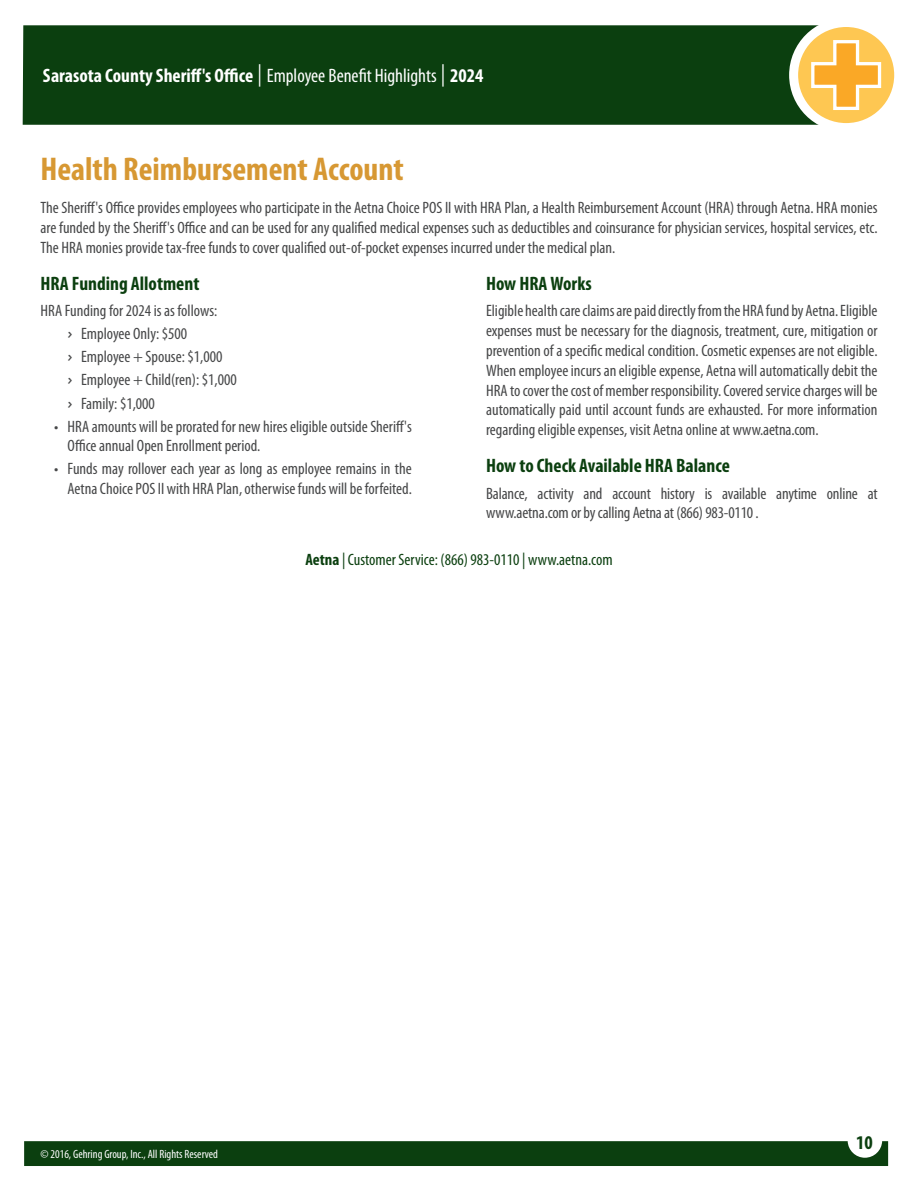
<style>
.page{position:relative;width:918px;height:1188px;background:#fff}
.page>*{position:absolute;margin:0;border:0;box-sizing:border-box;transform-origin:0 0}
.TOC_-_Insurance_Type_-_Header_V2{font:700 condensed 33px "Myriad Pro";color:#d79833}
.Body_-_Sub_Header{font:700 condensed 19.5px "Myriad Pro";color:#0b3f0f}
.t1{font:700 condensed 19.5px "Myriad Pro";color:#fff}
.Body_-_Main{font:condensed 16.5px/19.8px "Myriad Pro";color:#464748;text-align:justify}
.Body_-_Carrier_Info{font:condensed 16.5px "Myriad Pro";color:#0b3f0f}
.t2{font:condensed 12px "Myriad Pro";color:#fff}
.s1{font-weight:400;font-size:22.35px}
.s2{font-weight:400}
.s3{font-family:"Frankthe Architect";font-stretch:normal}
.s4{font-weight:700}
</style>
<div class="page">
<div style="left:24px;top:1141px;width:864px;height:25px;background:#0b3f0f"></div>
<div style="left:23px;top:25px;width:795px;height:100px;background:#0b3f0f"></div>
<svg style="left:794px;top:23px;width:105px;height:105px;fill:#fec752"></svg>
<div style="left:789px;top:18px;width:114px;height:114px;border:9px solid #fff;border-radius:50%"></div>
<svg style="left:810px;top:38px;width:73px;height:74px;background:#fcc45f"></svg>
<p class="t1" style="left:43px;top:65px;width:442px">Sarasota County Sheriff's Office <span class="s1">|</span> <span class="s2">Employee Benefit Highlights</span> <span class="s1">|</span> 2024</p>
<p class="TOC_-_Insurance_Type_-_Header_V2" style="left:41px;top:151px;width:365px">Health Reimbursement Account</p>
<p class="Body_-_Main" style="left:41px;top:198px;width:839px">The Sheriff's Office provides employees who participate in the Aetna Choice POS II with HRA Plan, a Health Reimbursement Account (HRA) through Aetna. HRA monies are funded by the Sheriff's Office and can be used for any qualified medical expenses such as deductibles and coinsurance for physician services, hospital services, etc.<br>The HRA monies provide tax-free funds to cover qualified out-of-pocket expenses incurred under the medical plan.</p>
<p class="Body_-_Sub_Header" style="left:41px;top:273px;width:160px">HRA Funding Allotment</p>
<p class="Body_-_Main" style="left:41px;top:301px;width:178px">HRA Funding for 2024 is as follows:</p>
<p class="Body_-_Main" style="left:68px;top:324px;width:121px"><span class="s3">›</span> Employee Only: $500</p>
<p class="Body_-_Main" style="left:68px;top:347px;width:156px"><span class="s3">›</span> Employee + Spouse: $1,000</p>
<p class="Body_-_Main" style="left:68px;top:370px;width:171px"><span class="s3">›</span> Employee + Child(ren): $1,000</p>
<p class="Body_-_Main" style="left:68px;top:393px;width:89px"><span class="s3">›</span> Family: $1,000</p>
<p class="Body_-_Main" style="left:68px;top:417px;width:346px;text-indent:-14px">• HRA amounts will be prorated for new hires eligible outside Sheriff's<br>Office annual Open Enrollment period.</p>
<p class="Body_-_Main" style="left:54px;top:459px;width:359px;text-align:right">• Funds may rollover each year as long as employee remains in the<br>Aetna Choice POS II with HRA Plan, otherwise funds will be forfeited.</p>
<p class="Body_-_Sub_Header" style="left:486px;top:273px;width:107px">How HRA Works</p>
<p class="Body_-_Main" style="left:486px;top:301px;width:393px">Eligible health care claims are paid directly from the HRA fund by Aetna. Eligible expenses must be necessary for the diagnosis, treatment, cure, mitigation or prevention of a specific medical condition. Cosmetic expenses are not eligible.<br>When employee incurs an eligible expense, Aetna will automatically debit the HRA to cover the cost of member responsibility. Covered service charges will be automatically paid until account funds are exhausted. For more information regarding eligible expenses, visit Aetna online at www.aetna.com.</p>
<p class="Body_-_Sub_Header" style="left:486px;top:455px;width:245px">How to Check Available HRA Balance</p>
<p class="Body_-_Main" style="left:486px;top:484px;width:393px">Balance, activity and account history is available anytime online at www.aetna.com or by calling Aetna at (866) 983-0110 .</p>
<p class="Body_-_Carrier_Info" style="left:305px;top:551px;width:309px"><span class="s4">Aetna</span> | Customer Service: (866) 983-0110 | www.aetna.com</p>
<p class="t2" style="left:40px;top:1148px;width:179px">© 2016, Gehring Group, Inc., All Rights Reserved</p>
<p class="Body_-_Sub_Header" style="left:856px;top:1132px;width:18px">10</p>
</div>
